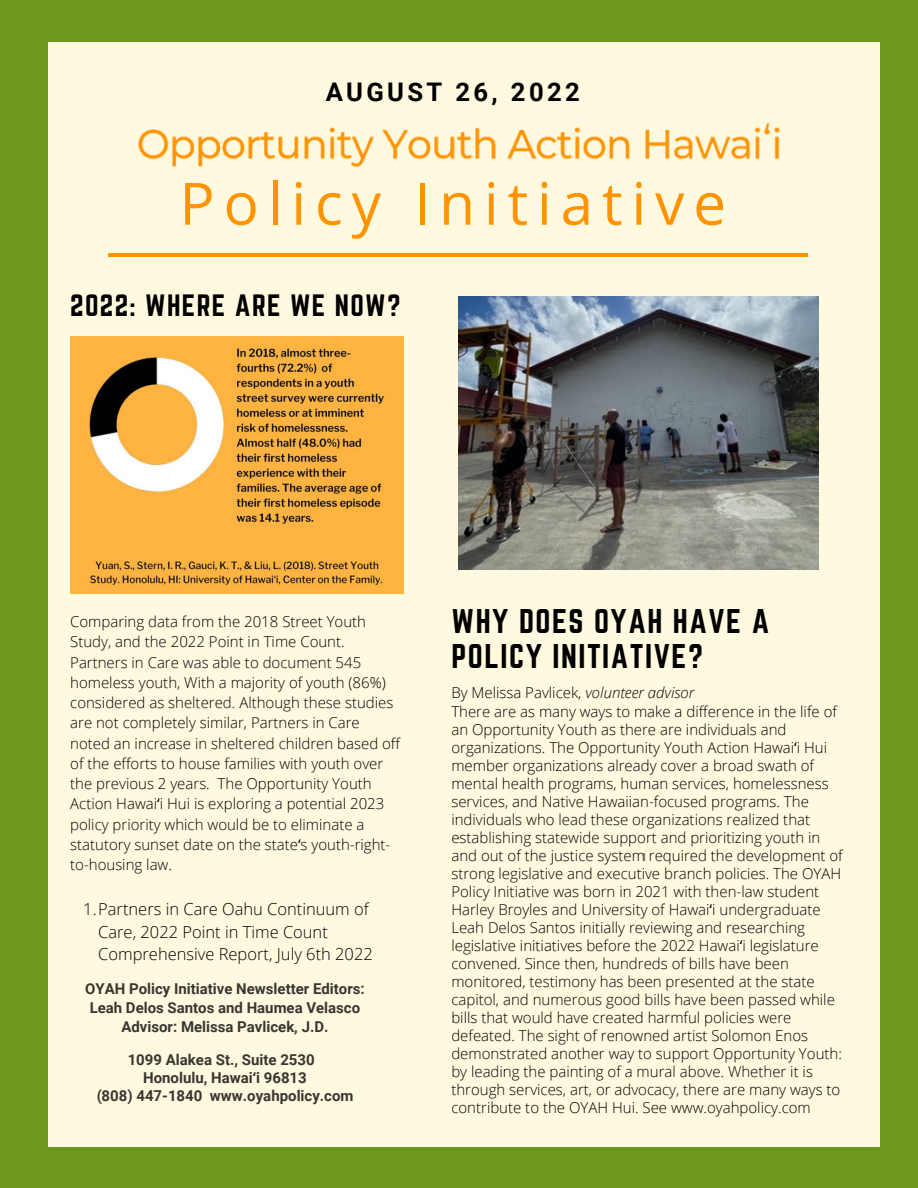
<style>
.page{position:relative;width:918px;height:1188px;background:#fff9e0}
.page>*{position:absolute;margin:0;border:0;box-sizing:border-box;transform-origin:0 0}
.t1{font:58.5px "Open Sans";letter-spacing:.15em;color:#ff9300}
.t2{font:30px/34.8px "Norwester";letter-spacing:.05em;color:#000}
.t3{font:27px "Norwester";letter-spacing:.05em;color:#000}
.t4{font:700 25.65px "Roboto";letter-spacing:.13em;color:#000}
.t5{font:300 16.5px/22.5px "Open Sans";color:#000}
.t6{font:300 15px/18px "Open Sans";color:#000}
.t7{font:700 15px/18px "Roboto";color:#000;text-align:center}
.t8{font:300 10.5px "Open Sans";color:#000}
.s1{font-family:"Noto Sans";font-weight:400}
.s2{font-family:"Noto Sans"}
.s3{font-style:italic}
</style>
<div class="page">
<div style="left:0;top:17px;width:48px;height:1171px;background:#6e971f"></div>
<div style="left:880px;top:0;width:38px;height:1188px;background:#6e971f"></div>
<div style="left:0;top:1147px;width:912px;height:41px;background:#6e971f"></div>
<img style="left:70px;top:336px;width:333px;height:258px">
<img style="left:459px;top:297px;width:360px;height:273px">
<hr style="left:108px;top:254px;width:700px;height:3px;background:#ff9300">
<img style="left:138px;top:122px;width:642px;height:45px">
<div style="left:0;top:0;width:910px;height:42px;background:#6e971f"></div>
<h3 class="t4" style="left:326px;top:77px;width:256px">AUGUST 26, 2022</h3>
<h1 class="t1" style="left:179px;top:162px;width:548px">Policy Initiative</h1>
<h3 class="t3" style="left:70px;top:289px;width:332px">2022: WHERE ARE WE NOW?</h3>
<p class="t6" style="left:70px;top:611px;width:331px;line-height:20.2px">Comparing data from the 2018 Street Youth Study, and the 2022 Point in Time Count.<br>Partners in Care was able to document 545 homeless youth, With a majority of youth (86%) considered as sheltered. Although these studies are not completely similar, Partners in Care noted an increase in sheltered children based off of the efforts to house families with youth over the previous 2 years. The Opportunity Youth Action Hawai<span class="s1">ʻ</span>i Hui is exploring a potential 2023 policy priority which would be to eliminate a statutory sunset date on the state<span class="s1">ʻ</span>s youth-right&shy;to-housing law.</p>
<p class="t5" style="left:98px;top:897px;width:276px;text-indent:-15px">1.Partners in Care Oahu Continuum of<br>Care, 2022 Point in Time Count<br>Comprehensive Report, July 6th 2022</p>
<p class="t7" style="left:85px;top:979px;width:281px;line-height:19.2px">OYAH Policy Initiative Newsletter Editors:<br>Leah Delos Santos and Haumea Velasco<br>Advisor: Melissa Pavlicek, J.D.</p>
<p class="t7" style="left:96px;top:1051px;width:259px">1099 Alakea St., Suite 2530<br>Honolulu, Hawai<span class="s2">ʻ</span>i 96813<br>(808) 447-1840 www.oyahpolicy.com</p>
<h2 class="t2" style="left:451px;top:604px;width:319px">WHY DOES OYAH HAVE A<br>POLICY INITIATIVE?</h2>
<p class="t6" style="left:451px;top:683px;width:393px">By Melissa Pavlicek, <span class="s3">volunteer advisor<br></span>There are as many ways to make a difference in the life of an Opportunity Youth as there are individuals and organizations. The Opportunity Youth Action Hawai<span class="s1">ʻ</span>i Hui member organizations already cover a broad swath of mental health programs, human services, homelessness services, and Native Hawaiian-focused programs. The individuals who lead these organizations realized that establishing statewide support and prioritizing youth in and out of the justice system required the development of strong legislative and executive branch policies. The OYAH Policy Initiative was born in 2021 with then-law student Harley Broyles and University of Hawai<span class="s1">ʻ</span>i undergraduate Leah Delos Santos initially reviewing and researching legislative initiatives before the 2022 Hawai<span class="s1">ʻ</span>i legislature convened. Since then, hundreds of bills have been monitored, testimony has been presented at the state capitol, and numerous good bills have been passed while bills that would have created harmful policies were defeated. The sight of renowned artist Solomon Enos demonstrated another way to support Opportunity Youth: by leading the painting of a mural above. Whether it is through services, art, or advocacy, there are many ways to contribute to the OYAH Hui. See www.oyahpolicy.com</p>
<p class="t8" style="left:641px;top:849px;width:7px">1</p>
</div>
